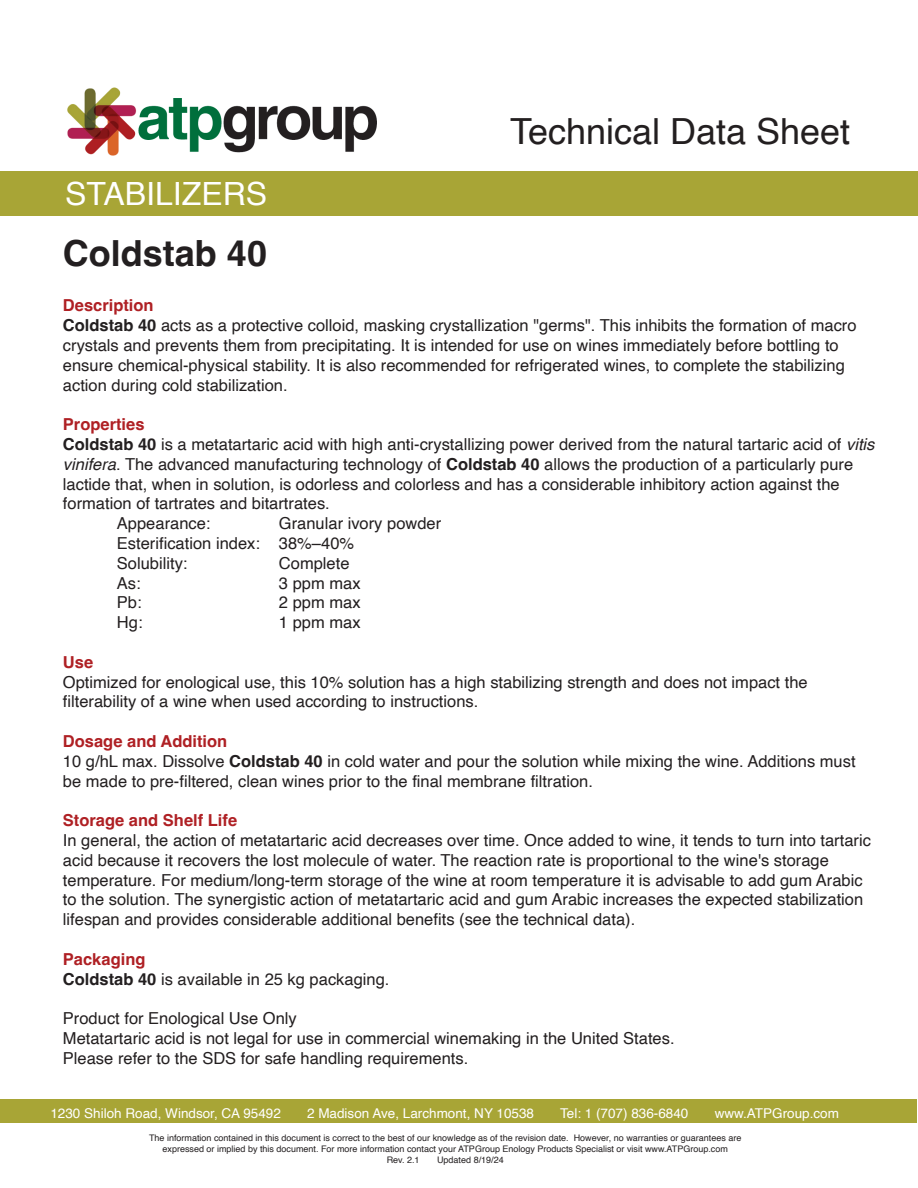
<style>
.page{position:relative;width:918px;height:1188px;background:#fff}
.page>*{position:absolute;margin:0;border:0;box-sizing:border-box;transform-origin:0 0}
.t1{font:36px "Helvetica";color:#231f20}
.t2{font:700 36px "Helvetica";color:#231f20}
.t3{font:31.95px "Helvetica";color:#fff}
.t4{font:16.5px/19.8px "Helvetica";color:#231f20}
.t5{font:700 16.5px "Helvetica";color:#af2024}
.t6{font:13.5px "Helvetica";color:#fff}
.t7{font:9px "Helvetica";color:#231f20}
.s1{font-weight:700;color:#af2024}
.s2{font-weight:700}
.s3{font-style:italic}
</style>
<div class="page">
<div style="left:0;top:171px;width:918px;height:45px;background:#a8a536"></div>
<div style="left:0;top:1100px;width:917px;height:24px;background:#a8a536"></div>
<img style="left:68px;top:87px;width:308px;height:69px">
<h2 class="t3" style="left:65px;top:169px;width:204px">STABILIZERS</h2>
<h1 class="t1" style="left:510px;top:103px;width:342px">Technical Data Sheet</h1>
<h1 class="t2" style="left:63px;top:232px;width:206px">Coldstab 40</h1>
<p class="t4" style="left:63px;top:296px;width:795px"><span class="s1">Description<br></span><span class="s2">Coldstab 40</span> acts as a protective colloid, masking crystallization "germs". This inhibits the formation of macro crystals and prevents them from precipitating. It is intended for use on wines immediately before bottling to ensure chemical-physical stability. It is also recommended for refrigerated wines, to complete the stabilizing action during cold stabilization.</p>
<p class="t5" style="left:63px;top:414px;width:83px">Properties</p>
<p class="t4" style="left:63px;top:435px;width:813px"><span class="s2">Coldstab 40</span> is a metatartaric acid with high anti-crystallizing power derived from the natural tartaric acid of <span class="s3">vitis</span></p>
<p class="t4" style="left:63px;top:455px;width:792px"><span class="s3">vinifera</span>. The advanced manufacturing technology of <span class="s2">Coldstab 40</span> allows the production of a particularly pure</p>
<p class="t4" style="left:63px;top:474px;width:778px">lactide that, when in solution, is odorless and colorless and has a considerable inhibitory action against the</p>
<p class="t4" style="left:63px;top:494px;width:268px">formation of tartrates and bitartrates.</p>
<p class="t4" style="left:117px;top:514px;width:95px">Appearance:</p>
<p class="t4" style="left:117px;top:514px;width:326px;text-indent:162px">Granular ivory powder<br>Esterification index: 38%–40%<br>Solubility:</p>
<p class="t4" style="left:279px;top:554px;width:72px">Complete</p>
<p class="t4" style="left:117px;top:573px;width:25px">As:</p>
<p class="t4" style="left:279px;top:573px;width:83px">3 ppm max</p>
<p class="t4" style="left:117px;top:593px;width:26px">Pb:</p>
<p class="t4" style="left:279px;top:593px;width:83px">2 ppm max</p>
<p class="t4" style="left:117px;top:613px;width:27px">Hg:</p>
<p class="t4" style="left:279px;top:613px;width:83px">1 ppm max</p>
<p class="t5" style="left:63px;top:652px;width:32px">Use</p>
<p class="t4" style="left:63px;top:672px;width:746px">Optimized for enological use, this 10% solution has a high stabilizing strength and does not impact the filterability of a wine when used according to instructions.</p>
<p class="t4" style="left:63px;top:732px;width:794px"><span class="s1">Dosage and Addition<br></span>10 g/hL max. Dissolve <span class="s2">Coldstab 40</span> in cold water and pour the solution while mixing the wine. Additions must be made to pre-filtered, clean wines prior to the final membrane filtration.</p>
<p class="t5" style="left:63px;top:810px;width:176px">Storage and Shelf Life</p>
<p class="t4" style="left:63px;top:831px;width:810px">In general, the action of metatartaric acid decreases over time. Once added to wine, it tends to turn into tartaric acid because it recovers the lost molecule of water. The reaction rate is proportional to the wine's storage temperature. For medium/long-term storage of the wine at room temperature it is advisable to add gum Arabic to the solution. The synergistic action of metatartaric acid and gum Arabic increases the expected stabilization lifespan and provides considerable additional benefits (see the technical data).</p>
<p class="t4" style="left:63px;top:950px;width:328px"><span class="s1">Packaging<br></span><span class="s2">Coldstab 40</span> is available in 25 kg packaging.</p>
<p class="t4" style="left:63px;top:1009px;width:613px">Product for Enological Use Only<br>Metatartaric acid is not legal for use in commercial winemaking in the United States.<br>Please refer to the SDS for safe handling requirements.</p>
<p class="t6" style="left:50px;top:1103px;width:232px">1230 Shiloh Road, Windsor, CA 95492</p>
<p class="t6" style="left:307px;top:1103px;width:228px">2 Madison Ave, Larchmont, NY 10538</p>
<p class="t6" style="left:560px;top:1103px;width:130px">Tel: 1 (707) 836-6840</p>
<p class="t6" style="left:715px;top:1103px;width:126px">www.ATPGroup.com</p>
<p class="t7" style="left:149px;top:1131px;width:594px">The information contained in this document is correct to the best of our knowledge as of the revision date. However, no warranties or guarantees are</p>
<p class="t7" style="left:163px;top:1142px;width:567px">expressed or implied by this document. For more information contact your ATPGroup Enology Products Specialist or visit www.ATPGroup.com</p>
<p class="t7" style="left:387px;top:1153px;width:34px">Rev. 2.1</p>
<p class="t7" style="left:437px;top:1153px;width:68px">Updated 8/19/24</p>
</div>
